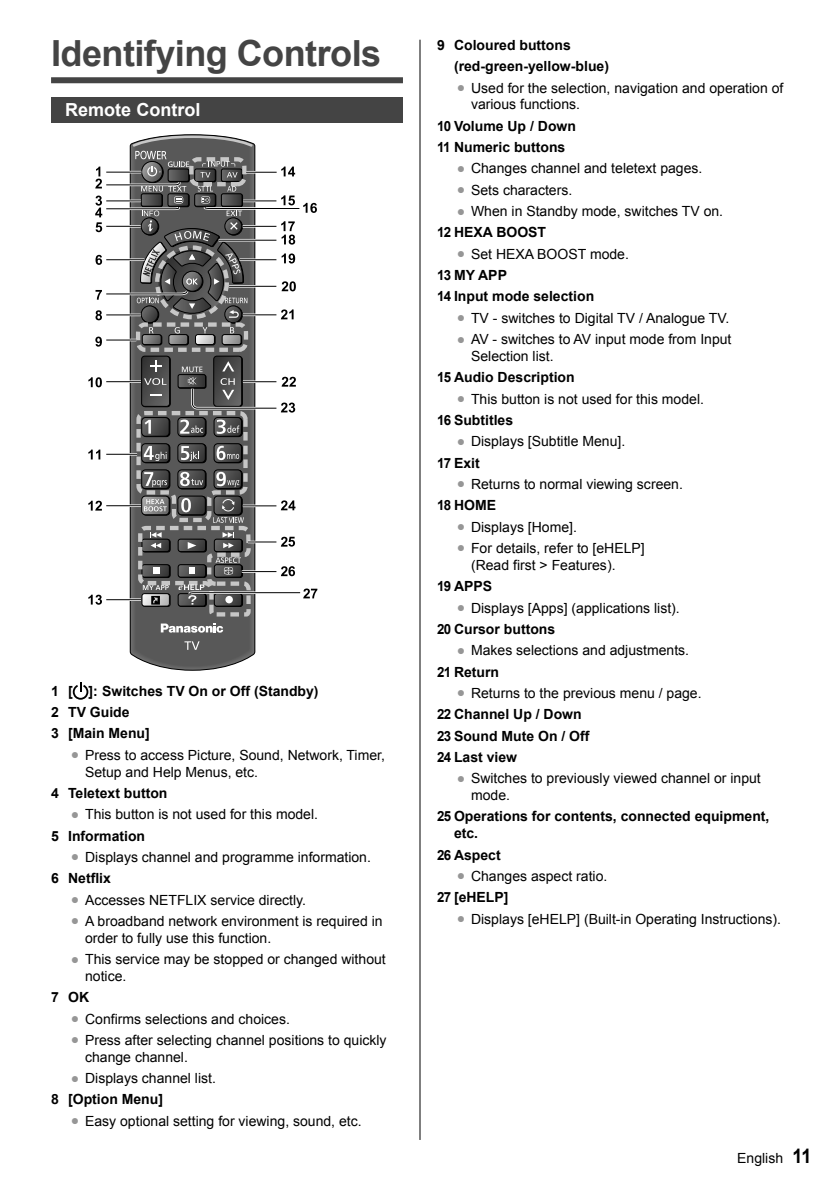
<style>
.page{position:relative;width:840px;height:1191px;background:#fff}
.page>*{position:absolute;margin:0;border:0;box-sizing:border-box;transform-origin:0 0}
.t1{font:700 36px "Arial";letter-spacing:-.015em;color:#444}
.t2{font:700 18px "Arial";color:#fff}
.t3{font:14px/21.4px "Arial";color:#000}
.t4{font:700 14px/21.4px "Arial";color:#000;scale:.95 1}
.t5{font:700 14px/21.4px "Arial";color:#000}
.s1{color:#969696}
.s2{font-weight:700}
.s3{font-weight:400;color:#969696}
.s4{font-weight:400}
.s5{font-weight:700;font-size:20px}
</style>
<div class="page">
<hr style="left:419px;top:40px;width:1px;height:1100px;background:#000">
<div style="left:51px;top:77px;width:352px;height:6px;background:#444"></div>
<div style="left:51px;top:97px;width:352px;height:25px;background:#444"></div>
<svg style="left:129px;top:618px;width:126px;height:53px;background:#6b6b6b"></svg>
<svg style="left:161px;top:623px;width:62px;height:9px"></svg>
<svg style="left:184px;top:641px;width:15px;height:9px"></svg>
<svg style="left:90px;top:347px;width:228px;height:271px"></svg>
<hr style="left:243px;top:504px;width:33px;height:3px;background:#fff">
<hr style="left:243px;top:505px;width:33px;height:1px;background:#000">
<hr style="left:106px;top:380px;width:35px;height:3px;background:#fff">
<hr style="left:106px;top:381px;width:35px;height:1px;background:#000">
<hr style="left:106px;top:453px;width:31px;height:2px;background:#fff">
<hr style="left:106px;top:454px;width:31px;height:1px;background:#000">
<hr style="left:106px;top:504px;width:35px;height:3px;background:#fff">
<hr style="left:106px;top:505px;width:35px;height:1px;background:#000">
<svg style="left:88px;top:377px;width:14px;height:10px"></svg>
<svg style="left:88px;top:449px;width:12px;height:10px"></svg>
<svg style="left:88px;top:501px;width:14px;height:9px"></svg>
<hr style="left:241px;top:570px;width:35px;height:3px;background:#fff">
<hr style="left:241px;top:571px;width:35px;height:1px;background:#000">
<hr style="left:106px;top:598px;width:35px;height:3px;background:#fff">
<hr style="left:106px;top:599px;width:35px;height:1px;background:#000">
<svg style="left:88px;top:594px;width:14px;height:11px"></svg>
<svg style="left:281px;top:500px;width:14px;height:10px"></svg>
<svg style="left:248px;top:537px;width:47px;height:9px"></svg>
<svg style="left:281px;top:566px;width:14px;height:10px"></svg>
<svg style="left:150px;top:360px;width:12px;height:12px"></svg>
<svg style="left:150px;top:394px;width:12px;height:2px"></svg>
<svg style="left:189px;top:567px;width:6px;height:7px"></svg>
<svg style="left:188px;top:542px;width:8px;height:7px"></svg>
<svg style="left:144px;top:420px;width:7px;height:14px"></svg>
<svg style="left:144px;top:446px;width:23px;height:15px"></svg>
<svg style="left:144px;top:472px;width:23px;height:15px"></svg>
<svg style="left:181px;top:446px;width:21px;height:15px"></svg>
<svg style="left:180px;top:472px;width:23px;height:14px"></svg>
<svg style="left:181px;top:498px;width:10px;height:14px"></svg>
<svg style="left:216px;top:446px;width:23px;height:14px"></svg>
<svg style="left:216px;top:472px;width:23px;height:15px"></svg>
<svg style="left:216px;top:419px;width:23px;height:15px"></svg>
<svg style="left:180px;top:419px;width:23px;height:15px"></svg>
<svg style="left:222px;top:499px;width:12px;height:12px"></svg>
<svg style="left:150px;top:532px;width:11px;height:16px"></svg>
<svg style="left:222px;top:532px;width:12px;height:16px"></svg>
<svg style="left:215px;top:557px;width:26px;height:18px"></svg>
<svg style="left:213px;top:517px;width:31px;height:6px"></svg>
<svg style="left:177px;top:584px;width:140px;height:20px"></svg>
<div style="left:57px;top:577px;width:8px;height:8px;border:1px solid #fff;border-radius:50%"></div>
<div style="left:68px;top:577px;width:8px;height:8px;border:1px solid #fff;border-radius:50%"></div>
<svg style="left:59px;top:577px;width:16px;height:7px"></svg>
<div style="left:225px;top:596px;width:8px;height:7px;background:#fff;border-radius:50%"></div>
<svg style="left:144px;top:378px;width:22px;height:7px"></svg>
<svg style="left:182px;top:361px;width:114px;height:51px"></svg>
<svg style="left:95px;top:134px;width:222px;height:213px"></svg>
<svg style="left:144px;top:499px;width:23px;height:12px"></svg>
<div style="left:152px;top:567px;width:7px;height:7px;background:#fff"></div>
<div style="left:142px;top:593px;width:28px;height:14px;border:1px solid #000;border-radius:2px"></div>
<svg style="left:142px;top:593px;width:27px;height:13px"></svg>
<div style="left:141px;top:593px;width:29px;height:13px;border:1px solid #000;border-radius:2px"></div>
<svg style="left:143px;top:585px;width:26px;height:5px"></svg>
<div style="left:151px;top:596px;width:9px;height:8px;border:2px solid #000"></div>
<svg style="left:153px;top:597px;width:5px;height:6px"></svg>
<svg style="left:73px;top:682px;width:15px;height:17px"></svg>
<h1 class="t1" style="left:51px;top:33px;width:331px">Identifying Controls</h1>
<p class="t2" style="left:65px;top:100px;width:136px">Remote Control</p>
<p class="t5" style="left:51px;top:680px;width:269px">1 [ ]: Switches TV On or Off (Standby)<br>2 TV Guide<br>3 [Main Menu]</p>
<p class="t3" style="left:85px;top:746px;width:301px;line-height:16.8px;text-indent:-14px"><span class="s1">●</span> Press to access Picture, Sound, Network, Timer,<br>Setup and Help Menus, etc.</p>
<p class="t5" style="left:51px;top:782px;width:118px">4 Teletext button</p>
<p class="t3" style="left:51px;top:803px;width:268px;text-indent:20px"><span class="s1">●</span> This button is not used for this model.<br><span class="s2">5 Information</span></p>
<p class="t3" style="left:51px;top:846px;width:321px;text-indent:20px"><span class="s1">●</span> Displays channel and programme information.<br><span class="s2">6 Netflix</span></p>
<p class="t3" style="left:71px;top:889px;width:236px"><span class="s1">●</span> Accesses NETFLIX service directly.</p>
<p class="t3" style="left:85px;top:912px;width:299px;line-height:16.8px;text-indent:-14px"><span class="s1">●</span> A broadband network environment is required in order to fully use this function.</p>
<p class="t3" style="left:85px;top:951px;width:302px;line-height:16.8px;text-indent:-14px"><span class="s1">●</span> This service may be stopped or changed without notice.</p>
<p class="t5" style="left:51px;top:986px;width:40px">7 OK</p>
<p class="t3" style="left:71px;top:1008px;width:220px"><span class="s1">●</span> Confirms selections and choices.</p>
<p class="t3" style="left:85px;top:1031px;width:303px;line-height:16.8px;text-indent:-14px"><span class="s1">●</span> Press after selecting channel positions to quickly change channel.</p>
<p class="t3" style="left:51px;top:1067px;width:166px;text-indent:20px"><span class="s1">●</span> Displays channel list.<br><span class="s2">8 [Option Menu]</span></p>
<p class="t3" style="left:71px;top:1110px;width:292px"><span class="s1">●</span> Easy optional setting for viewing, sound, etc.</p>
<p class="t5" style="left:454px;top:34px;width:156px;text-indent:-17px">9 Coloured buttons (red-green-yellow-blue)</p>
<p class="t3" style="left:471px;top:79px;width:314px;line-height:16.8px;text-indent:-14px"><span class="s1">●</span> Used for the selection, navigation and operation of various functions.</p>
<p class="t4" style="left:437px;top:115px;width:148px">10 Volume Up / Down<br>11 Numeric buttons</p>
<p class="t3" style="left:456px;top:158px;width:247px"><span class="s1">●</span> Changes channel and teletext pages.</p>
<p class="t3" style="left:456px;top:179px;width:117px"><span class="s1">●</span> Sets characters.</p>
<p class="t3" style="left:437px;top:200px;width:287px;text-indent:20px"><span class="s1">●</span> When in Standby mode, switches TV on.<br><span class="s2">12 HEXA BOOST</span></p>
<p class="t4" style="left:437px;top:243px;width:203px;text-indent:20px"><span class="s3">●</span> <span class="s4">Set HEXA BOOST mode.<br></span>13 MY APP<br>14 Input mode selection</p>
<p class="t3" style="left:456px;top:307px;width:274px"><span class="s1">●</span> TV - switches to Digital TV / Analogue TV.</p>
<p class="t3" style="left:471px;top:331px;width:262px;line-height:16.8px;text-indent:-14px"><span class="s1">●</span> AV - switches to AV input mode from Input<br>Selection list.</p>
<p class="t4" style="left:437px;top:367px;width:146px">15 Audio Description</p>
<p class="t3" style="left:437px;top:388px;width:268px;text-indent:20px"><span class="s1">●</span> This button is not used for this model.<br><span class="s2">16 Subtitles</span></p>
<p class="t3" style="left:437px;top:431px;width:190px;text-indent:20px"><span class="s1">●</span> Displays [Subtitle Menu].<br><span class="s2">17 Exit</span></p>
<p class="t3" style="left:437px;top:473px;width:247px;text-indent:20px"><span class="s1">●</span> Returns to normal viewing screen.<br><span class="s2">18 HOME</span></p>
<p class="t3" style="left:456px;top:516px;width:121px"><span class="s1">●</span> Displays [Home].</p>
<p class="t3" style="left:471px;top:540px;width:175px;line-height:16.8px;text-indent:-14px"><span class="s1">●</span> For details, refer to [eHELP] (Read first &gt; Features).</p>
<p class="t4" style="left:437px;top:575px;width:60px">19 APPS</p>
<p class="t3" style="left:437px;top:597px;width:244px;text-indent:20px"><span class="s1">●</span> Displays [Apps] (applications list).<br><span class="s2">20 Cursor buttons</span></p>
<p class="t3" style="left:437px;top:639px;width:253px;text-indent:20px"><span class="s1">●</span> Makes selections and adjustments.<br><span class="s2">21 Return</span></p>
<p class="t4" style="left:437px;top:682px;width:280px;text-indent:20px"><span class="s3">●</span> <span class="s4">Returns to the previous menu / page.<br></span>22 Channel Up / Down<br>23 Sound Mute On / Off<br>24 Last view</p>
<p class="t3" style="left:471px;top:770px;width:291px;line-height:16.8px;text-indent:-14px"><span class="s1">●</span> Switches to previously viewed channel or input mode.</p>
<p class="t4" style="left:454px;top:808px;width:333px;line-height:16.8px;text-indent:-17px">25 Operations for contents, connected equipment, etc.</p>
<p class="t4" style="left:437px;top:844px;width:69px">26 Aspect</p>
<p class="t3" style="left:437px;top:865px;width:172px;text-indent:20px"><span class="s1">●</span> Changes aspect ratio.<br><span class="s2">27 [eHELP]</span></p>
<p class="t3" style="left:456px;top:908px;width:325px"><span class="s1">●</span> Displays [eHELP] (Built-in Operating Instructions).</p>
<p class="t3" style="left:736px;top:1147px;width:76px">English <span class="s5">11</span></p>
</div>
